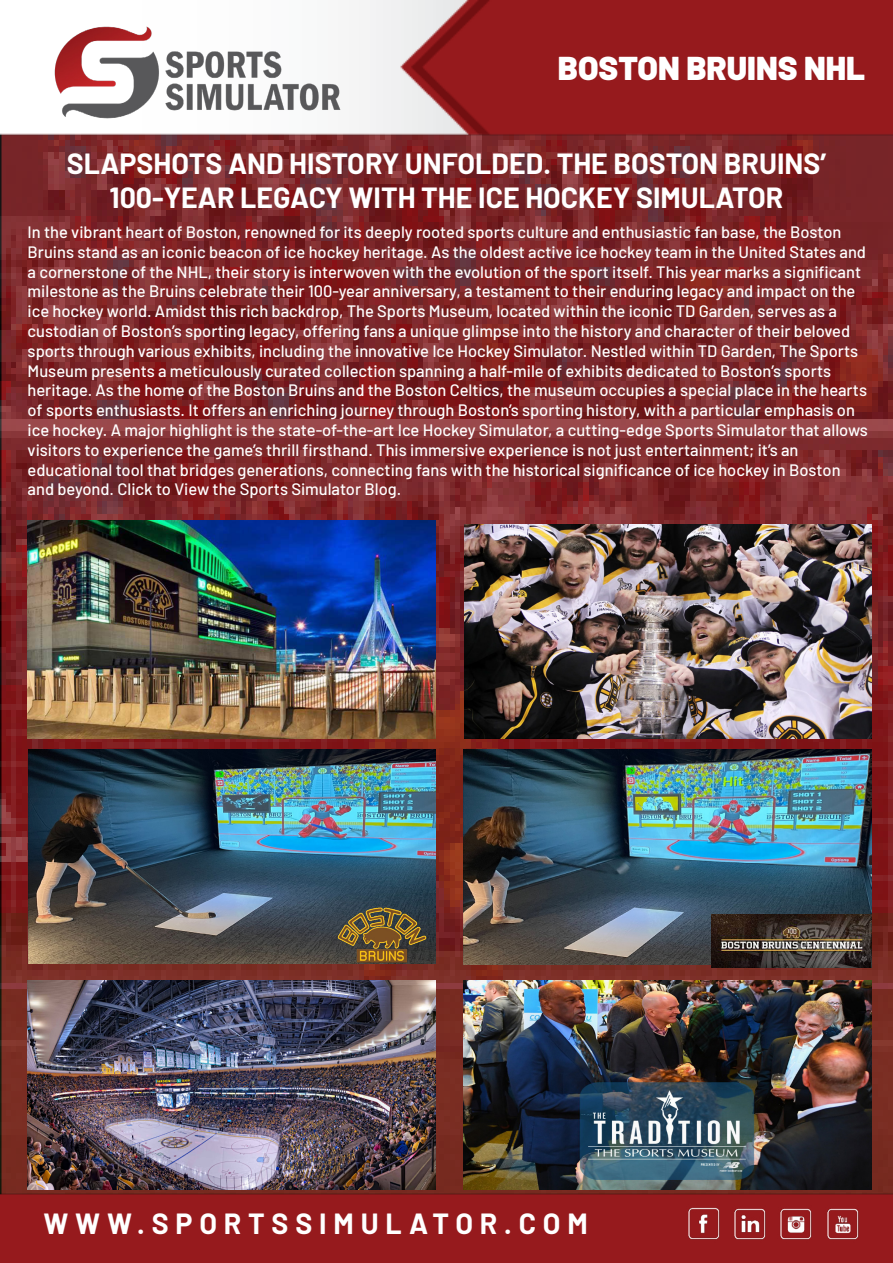
<style>
.page{position:relative;width:893px;height:1263px;background:#fff}
.page>*{position:absolute;margin:0;border:0;box-sizing:border-box;transform-origin:0 0}
.t1{font:900 33px "Barlow";color:#fff}
.t2{font:700 28.5px/34.2px "Barlow";color:#fff;text-align:center}
.t3{font:700 28.5px "Barlow";letter-spacing:.24em;color:#fff}
.t4{font:500 16.5px/19.8px "Barlow";color:#fff}
</style>
<div class="page">
<img style="left:0;top:0;width:892px;height:1263px">
<img style="left:26px;top:21px;width:330px;height:101px">
<img style="left:685px;top:1204px;width:37px;height:38px">
<img style="left:731px;top:1204px;width:37px;height:38px">
<img style="left:778px;top:1204px;width:37px;height:38px">
<img style="left:824px;top:1204px;width:37px;height:39px">
<img style="left:464px;top:749px;width:408px;height:215px">
<img style="left:464px;top:524px;width:408px;height:215px">
<img style="left:27px;top:980px;width:408px;height:209px">
<img style="left:28px;top:749px;width:407px;height:215px">
<img style="left:27px;top:521px;width:408px;height:218px">
<img style="left:464px;top:980px;width:408px;height:209px">
<img style="left:328px;top:905px;width:107px;height:59px">
<img style="left:712px;top:915px;width:159px;height:53px">
<h1 class="t1" style="left:558px;top:43px;width:309px">BOSTON BRUINS NHL</h1>
<h2 class="t2" style="left:67px;top:144px;width:761px">SLAPSHOTS AND HISTORY UNFOLDED. THE BOSTON BRUINS’<br>100-YEAR LEGACY WITH THE ICE HOCKEY SIMULATOR</h2>
<p class="t4" style="left:28px;top:221px;width:842px">In the vibrant heart of Boston, renowned for its deeply rooted sports culture and enthusiastic fan base, the Boston Bruins stand as an iconic beacon of ice hockey heritage. As the oldest active ice hockey team in the United States and a cornerstone of the NHL, their story is interwoven with the evolution of the sport itself. This year marks a significant milestone as the Bruins celebrate their 100-year anniversary, a testament to their enduring legacy and impact on the ice hockey world. Amidst this rich backdrop, The Sports Museum, located within the iconic TD Garden, serves as a custodian of Boston’s sporting legacy, offering fans a unique glimpse into the history and character of their beloved sports through various exhibits, including the innovative Ice Hockey Simulator. Nestled within TD Garden, The Sports Museum presents a meticulously curated collection spanning a half-mile of exhibits dedicated to Boston’s sports heritage. As the home of the Boston Bruins and the Boston Celtics, the museum occupies a special place in the hearts of sports enthusiasts. It offers an enriching journey through Boston’s sporting history, with a particular emphasis on ice hockey. A major highlight is the state-of-the-art Ice Hockey Simulator, a cutting-edge Sports Simulator that allows visitors to experience the game’s thrill firsthand. This immersive experience is not just entertainment; it’s an educational tool that bridges generations, connecting fans with the historical significance of ice hockey in Boston and beyond. Click to View the Sports Simulator Blog.</p>
<h2 class="t3" style="left:43px;top:1202px;width:546px">WWW.SPORTSSIMULATOR.COM</h2>
</div>
